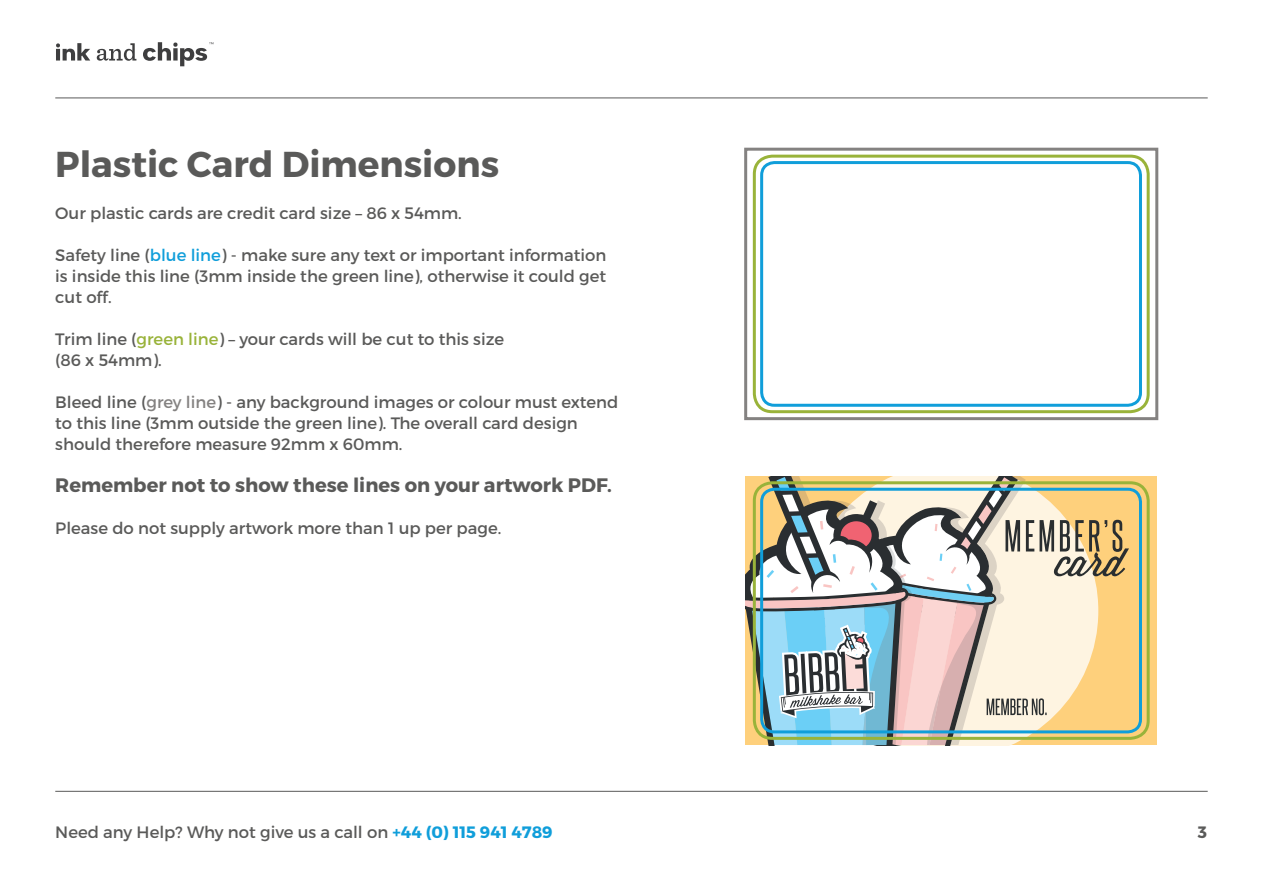
<style>
.page{position:relative;width:1263px;height:893px;background:#fff}
.page>*{position:absolute;margin:0;border:0;box-sizing:border-box;transform-origin:0 0}
.t1{font:700 36px "Montserrat";color:#5a5a59}
.t2{font:700 19.5px "Montserrat";color:#5a5a59}
.t3{font:16.5px/21px "Montserrat";color:#5a5a59}
.t4{font:700 16.5px "Montserrat";color:#5a5a59}
.s1{color:#109eda}
.s2{color:#99b33a}
.s3{color:#848281}
.s4{font-weight:700;color:#109eda}
</style>
<div class="page">
<div style="left:744px;top:148px;width:414px;height:272px;border:3px solid #848281"></div>
<div style="left:746px;top:476px;width:411px;height:269px;background:#fed07c"></div>
<svg style="left:746px;top:476px;width:383px;height:269px"></svg>
<div style="left:753px;top:155px;width:397px;height:258px;border:3px solid #99b33a;border-radius:18px"></div>
<div style="left:753px;top:481px;width:397px;height:259px;border:3px solid #99b33a;border-radius:18px"></div>
<div style="left:760px;top:161px;width:382px;height:246px;border:3px solid #109eda;border-radius:13px"></div>
<div style="left:760px;top:488px;width:382px;height:245px;border:3px solid #109eda;border-radius:13px"></div>
<hr style="left:55px;top:791px;width:1153px;height:1px;background:#5a5a59">
<hr style="left:55px;top:98px;width:1153px;height:1px;background:#5a5a59">
<svg style="left:56px;top:42px;width:157px;height:24px"></svg>
<h1 class="t1" style="left:55px;top:142px;width:445px">Plastic Card Dimensions</h1>
<p class="t3" style="left:55px;top:203px;width:408px">Our plastic cards are credit card size – 86 x 54mm.</p>
<p class="t3" style="left:55px;top:245px;width:553px;text-align:justify">Safety line (<span class="s1">blue line</span>) - make sure any text or important information is inside this line (3mm inside the green line), otherwise it could get cut off.</p>
<p class="t3" style="left:55px;top:329px;width:450px">Trim line (<span class="s2">green line</span>) – your cards will be cut to this size (86 x 54mm).</p>
<p class="t3" style="left:55px;top:392px;width:565px">Bleed line (<span class="s3">grey line</span>) - any background images or colour must extend to this line (3mm outside the green line). The overall card design should therefore measure 92mm x 60mm.</p>
<p class="t2" style="left:55px;top:473px;width:558px">Remember not to show these lines on your artwork PDF.</p>
<p class="t3" style="left:55px;top:518px;width:448px">Please do not supply artwork more than 1 up per page.</p>
<p class="t3" style="left:55px;top:821px;width:499px">Need any Help? Why not give us a call on <span class="s4">+44 (0) 115 941 4789</span></p>
<p class="t4" style="left:1198px;top:822px;width:11px">3</p>
</div>
